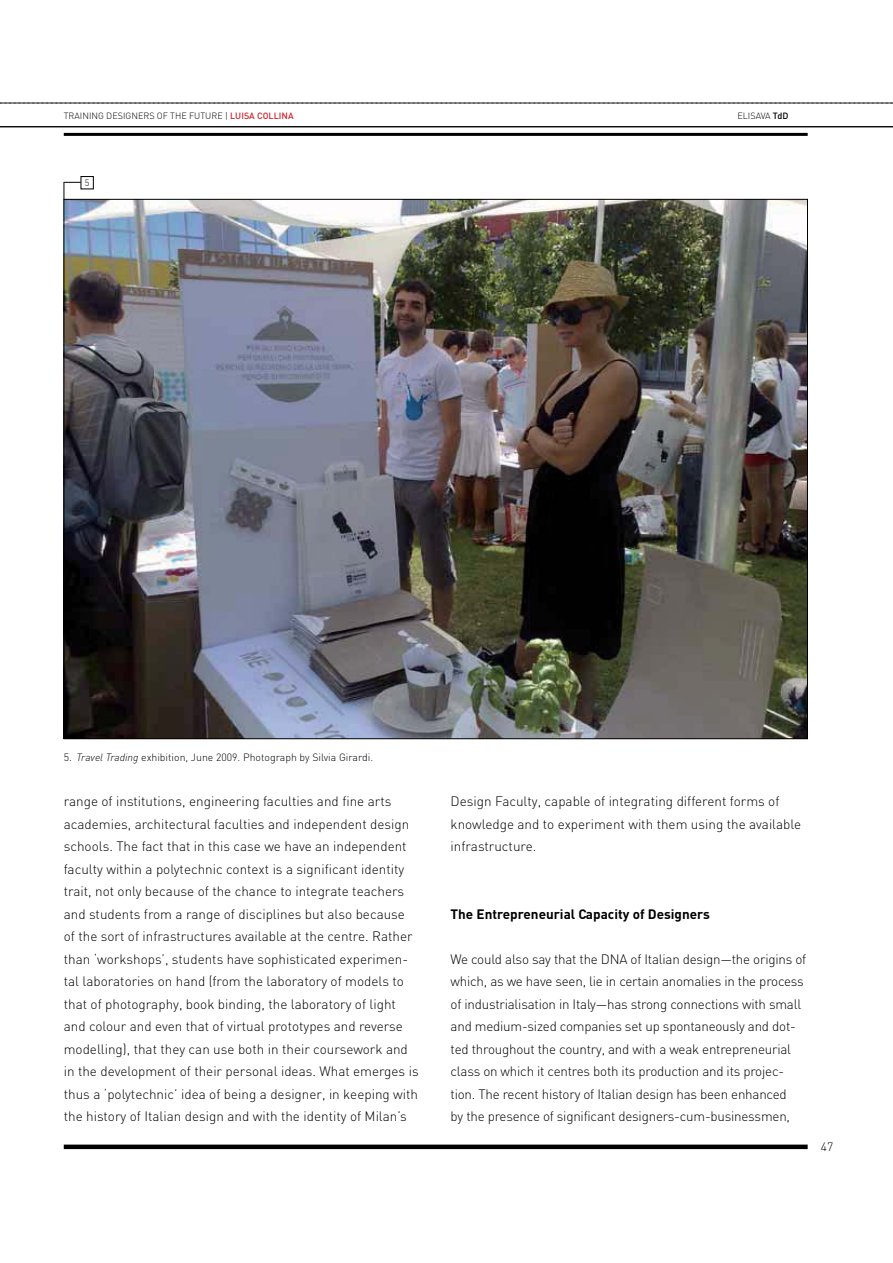
<style>
.page{position:relative;width:893px;height:1263px;background:#fff}
.page>*{position:absolute;margin:0;border:0;box-sizing:border-box;transform-origin:0 0}
.t1{font:300 13.5px/22.5px "DIN";color:#000}
.t2{font:700 13.5px "DIN";color:#000}
.t3{font:300 12px "DIN";color:#000}
.t4{font:300 10.5px "DIN";color:#000}
.t5{font:300 9px "DIN";color:#000}
.s1{font-weight:500;color:#cf2128}
.s2{font-weight:500}
.s3{font-style:italic}
</style>
<div class="page">
<svg style="left:0;top:103px;width:893px;height:1px"></svg>
<hr style="left:0;top:126px;width:893px;height:1px;background:#000">
<hr style="left:64px;top:133px;width:744px;height:3px;background:#000">
<hr style="left:64px;top:1145px;width:744px;height:4px;background:#000">
<img style="left:66px;top:201px;width:740px;height:536px">
<svg style="left:64px;top:182px;width:17px;height:17px"></svg>
<div style="left:81px;top:176px;width:13px;height:13px;border:1px solid #000"></div>
<p class="t5" style="left:64px;top:112px;width:231px">TRAINING DESIGNERS OF THE FUTURE | <span class="s1">LUISA COLLINA</span></p>
<p class="t5" style="left:85px;top:180px;width:6px">5</p>
<p class="t5" style="left:737px;top:112px;width:52px">ELISAVA <span class="s2">TdD</span></p>
<p class="t4" style="left:64px;top:754px;width:311px">5. <span class="s3">Travel Trading</span> exhibition, June 2009. Photograph by Silvia Girardi.</p>
<p class="t1" style="left:64px;top:792px;width:356px">range of institutions, engineering faculties and fine arts academies, architectural faculties and independent design schools. The fact that in this case we have an independent faculty within a polytechnic context is a significant identity trait, not only because of the chance to integrate teachers and students from a range of disciplines but also because of the sort of infrastructures available at the centre. Rather than ‘workshops’, students have sophisticated experimen&shy;tal laboratories on hand (from the laboratory of models to that of photography, book binding, the laboratory of light and colour and even that of virtual prototypes and reverse modelling), that they can use both in their coursework and in the development of their personal ideas. What emerges is thus a ‘polytechnic’ idea of being a designer, in keeping with the history of Italian design and with the identity of Milan’s</p>
<p class="t1" style="left:451px;top:792px;width:352px">Design Faculty, capable of integrating different forms of knowledge and to experiment with them using the available infrastructure.</p>
<p class="t2" style="left:451px;top:909px;width:261px">The Entrepreneurial Capacity of Designers</p>
<p class="t1" style="left:451px;top:949px;width:357px">We could also say that the DNA of Italian design—the origins of which, as we have seen, lie in certain anomalies in the process of industrialisation in Italy—has strong connections with small and medium-sized companies set up spontaneously and dot&shy;ted throughout the country, and with a weak entrepreneurial class on which it centres both its production and its projec&shy;tion. The recent history of Italian design has been enhanced<br>by the presence of significant designers-cum-businessmen,</p>
<p class="t3" style="left:821px;top:1143px;width:14px">47</p>
</div>
